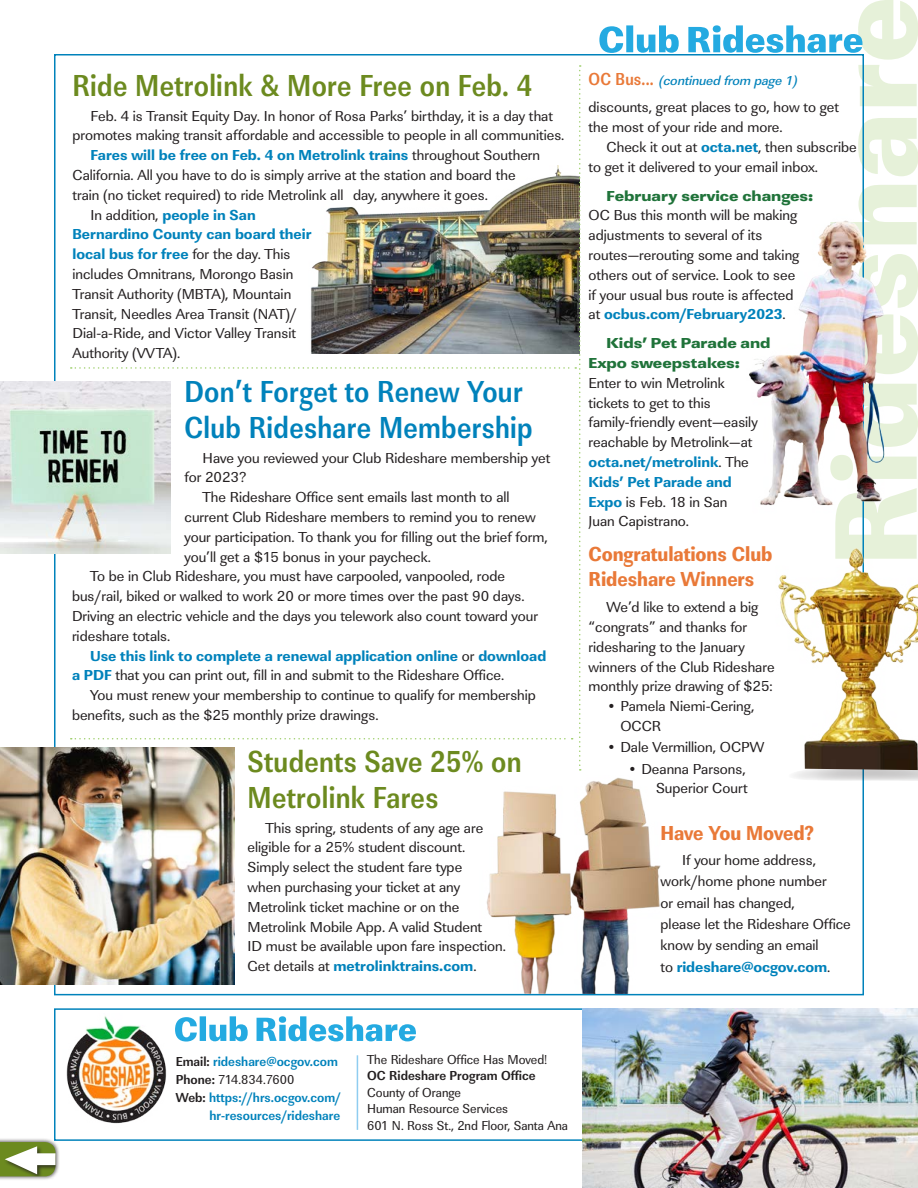
<style>
.page{position:relative;width:918px;height:1188px;background:#fff}
.page>*{position:absolute;margin:0;border:0;box-sizing:border-box;transform-origin:0 0}
.t1{font:31.5px/36px "URW Linear T Bold Narr";letter-spacing:.01em;color:#6c8a1f;scale:.9 1}
.t2{font:31.5px/36px "URW Linear T Bold Narr";letter-spacing:.01em;color:#0082bb;scale:.9 1}
.t3{font:21px/25.5px "URW Linear T Extr Bold Extr Narr";letter-spacing:-.005em;color:#e97938}
.t4{font:15px/19.8px "URW Linear T";color:#231f20}
.t5{font:700 15px/19.8px "URW Linear T Extr";color:#0082bb}
.t6{font:15px/19.8px "URW Linear T Ultr Bold Extr Wide";color:#20733a}
.t7{font:13.5px/16.5px "URW Linear T Regu Narr";color:#231f20}
.t8{font:13.5px/18px "URW Linear T Bold Narr";color:#0082bb;text-align:right}
.t9{font:13.5px "URW Linear T Medi Obli";color:#0082bb}
.t10{font:13.5px "URW Linear T Bold Narr";color:#231f20}
.s1{font-family:"URW Linear T";font-weight:400;color:#231f20}
.s2{font-family:"URW Linear T Extr";font-weight:700;color:#0082bb}
.s3{font-family:"URW Linear T Bold Narr";font-size:18px;color:#e97938}
.s4{color:#231f20}
.s5{font-family:"URW Linear T Bold Narr"}
</style>
<div class="page">
<svg style="left:835px;top:0;width:83px;height:544px;fill:#eaf3df"></svg>
<svg style="left:599px;top:25px;width:263px;height:28px"></svg>
<hr style="left:357px;top:1055px;width:1px;height:75px;background:#8fcdf0">
<img style="left:66px;top:1016px;width:101px;height:108px">
<div style="left:54px;top:1008px;width:810px;height:133px;border:2px solid #0082bb"></div>
<svg style="left:175px;top:1016px;width:241px;height:26px"></svg>
<img style="left:583px;top:1008px;width:335px;height:180px">
<div style="left:0;top:1137px;width:60px;height:44px;background:#231f20;opacity:.75"></div>
<svg style="left:0;top:1142px;width:56px;height:34px"></svg>
<svg style="left:794px;top:770px;width:124px;height:15px"></svg>
<img style="left:778px;top:544px;width:140px;height:226px">
<img style="left:479px;top:777px;width:183px;height:217px">
<img style="left:0;top:748px;width:234px;height:236px">
<img style="left:0;top:382px;width:71px;height:171px">
<img style="left:749px;top:214px;width:148px;height:310px">
<svg style="left:71px;top:65px;width:510px;height:706px"></svg>
<h1 class="t1" style="left:73px;top:68px;width:512px">Ride Metrolink &amp; More Free on Feb. 4</h1>
<p class="t4" style="left:73px;top:106px;width:493px;text-align:center">Feb. 4 is Transit Equity Day. In honor of Rosa Parks’ birthday, it is a day that promotes making transit affordable and accessible to people in all communities.</p>
<p class="t5" style="left:91px;top:145px;width:451px">Fares will be free on Feb. 4 on Metrolink trains <span class="s1">throughout Southern</span></p>
<p class="t4" style="left:73px;top:165px;width:445px">California. All you have to do is simply arrive at the station and board the</p>
<p class="t4" style="left:73px;top:185px;width:417px">train (no ticket required) to ride Metrolink all day, anywhere it goes.</p>
<p class="t4" style="left:91px;top:205px;width:167px">In addition, <span class="s2">people in San</span></p>
<p class="t5" style="left:73px;top:225px;width:241px">Bernardino County can board their local bus for free <span class="s1">for the day. This</span></p>
<p class="t4" style="left:73px;top:264px;width:226px">includes Omnitrans, Morongo Basin Transit Authority (MBTA), Mountain Transit, Needles Area Transit (NAT)/ Dial-a-Ride, and Victor Valley Transit Authority (VVTA).</p>
<h1 class="t2" style="left:184px;top:374px;width:388px">Don’t Forget to Renew Your<br>Club Rideshare Membership</h1>
<p class="t4" style="left:202px;top:448px;width:349px">Have you reviewed your Club Rideshare membership yet</p>
<p class="t4" style="left:184px;top:468px;width:63px">for 2023?</p>
<p class="t4" style="left:202px;top:487px;width:309px">The Rideshare Office sent emails last month to all</p>
<p class="t4" style="left:184px;top:507px;width:353px">current Club Rideshare members to remind you to renew</p>
<p class="t4" style="left:184px;top:527px;width:365px">your participation. To thank you for filling out the brief form,</p>
<p class="t4" style="left:184px;top:547px;width:248px">you’ll get a $15 bonus in your paycheck.</p>
<p class="t4" style="left:90px;top:567px;width:417px">To be in Club Rideshare, you must have carpooled, vanpooled, rode</p>
<p class="t4" style="left:72px;top:586px;width:454px">bus/rail, biked or walked to work 20 or more times over the past 90 days.</p>
<p class="t4" style="left:72px;top:606px;width:468px">Driving an electric vehicle and the days you telework also count toward your</p>
<p class="t4" style="left:72px;top:626px;width:100px">rideshare totals.</p>
<p class="t5" style="left:90px;top:646px;width:458px">Use this link to complete a renewal application online <span class="s1">or</span> download</p>
<p class="t4" style="left:72px;top:666px;width:434px"><span class="s2">a PDF</span> that you can print out, fill in and submit to the Rideshare Office.</p>
<p class="t4" style="left:90px;top:685px;width:447px">You must renew your membership to continue to qualify for membership</p>
<p class="t4" style="left:72px;top:705px;width:308px">benefits, such as the $25 monthly prize drawings.</p>
<h1 class="t1" style="left:248px;top:744px;width:306px">Students Save 25% on<br>Metrolink Fares</h1>
<p class="t4" style="left:248px;top:818px;width:260px;text-indent:18px">This spring, students of any age are eligible for a 25% student discount.<br>Simply select the student fare type<br>when purchasing your ticket at any Metrolink ticket machine or on the Metrolink Mobile App. A valid Student<br>ID must be available upon fare inspection.</p>
<p class="t5" style="left:248px;top:956px;width:231px"><span class="s1">Get details at</span> metrolinktrains.com<span class="s1">.</span></p>
<p class="t9" style="left:589px;top:73px;width:211px"><span class="s3">OC Bus...</span> (continued from page 1)</p>
<p class="t4" style="left:589px;top:98px;width:252px">discounts, great places to go, how to get the most of your ride and more.</p>
<p class="t4" style="left:589px;top:137px;width:270px;text-indent:18px">Check it out at <span class="s2">octa.net</span>, then subscribe to get it delivered to your email inbox.</p>
<p class="t6" style="left:607px;top:186px;width:208px">February service changes:</p>
<p class="t4" style="left:589px;top:206px;width:213px">OC Bus this month will be making adjustments to several of its routes—rerouting some and taking others out of service. Look to see if your usual bus route is affected</p>
<p class="t5" style="left:589px;top:305px;width:199px"><span class="s1">at</span> ocbus.com/February2023<span class="s1">.</span></p>
<p class="t6" style="left:589px;top:333px;width:184px;text-indent:18px">Kids’ Pet Parade and<br>Expo sweepstakes:</p>
<p class="t4" style="left:589px;top:373px;width:171px">Enter to win Metrolink tickets to get to this family-friendly event—easily reachable by Metrolink—at</p>
<p class="t5" style="left:589px;top:452px;width:162px">octa.net/metrolink<span class="s1">. The<br></span>Kids’ Pet Parade and</p>
<p class="t4" style="left:589px;top:492px;width:140px"><span class="s2">Expo</span> is Feb. 18 in San<br>Juan Capistrano.</p>
<h2 class="t3" style="left:589px;top:541px;width:185px">Congratulations Club<br>Rideshare Winners</h2>
<p class="t4" style="left:589px;top:597px;width:188px;text-indent:18px">We’d like to extend a big “congrats” and thanks for ridesharing to the January winners of the Club Rideshare monthly prize drawing of $25:</p>
<p class="t4" style="left:620px;top:696px;width:136px;text-indent:-14px">• Pamela Niemi-Gering,<br>OCCR</p>
<p class="t4" style="left:607px;top:737px;width:159px">• Dale Vermillion, OCPW</p>
<p class="t4" style="left:628px;top:759px;width:122px;text-align:right">• Deanna Parsons,<br>Superior Court</p>
<h2 class="t3" style="left:661px;top:820px;width:155px">Have You Moved?</h2>
<p class="t4" style="left:661px;top:850px;width:192px;line-height:21.3px;text-indent:22px">If your home address, work/home phone number<br>or email has changed,<br>please let the Rideshare Office know by sending an email</p>
<p class="t5" style="left:661px;top:957px;width:171px"><span class="s1">to</span> rideshare@ocgov.com<span class="s1">.</span></p>
<p class="t8" style="left:176px;top:1052px;width:164px"><span class="s4">Email:</span> rideshare@ocgov.com</p>
<p class="t7" style="left:176px;top:1071px;width:120px"><span class="s5">Phone:</span> 714.834.7600</p>
<p class="t8" style="left:176px;top:1088px;width:167px"><span class="s4">Web:</span> https://hrs.ocgov.com/ hr-resources/rideshare</p>
<p class="t7" style="left:367px;top:1051px;width:182px">The Rideshare Office Has Moved!</p>
<p class="t10" style="left:367px;top:1067px;width:170px">OC Rideshare Program Office</p>
<p class="t7" style="left:367px;top:1084px;width:202px">County of Orange<br>Human Resource Services<br>601 N. Ross St., 2nd Floor, Santa Ana</p>
</div>
